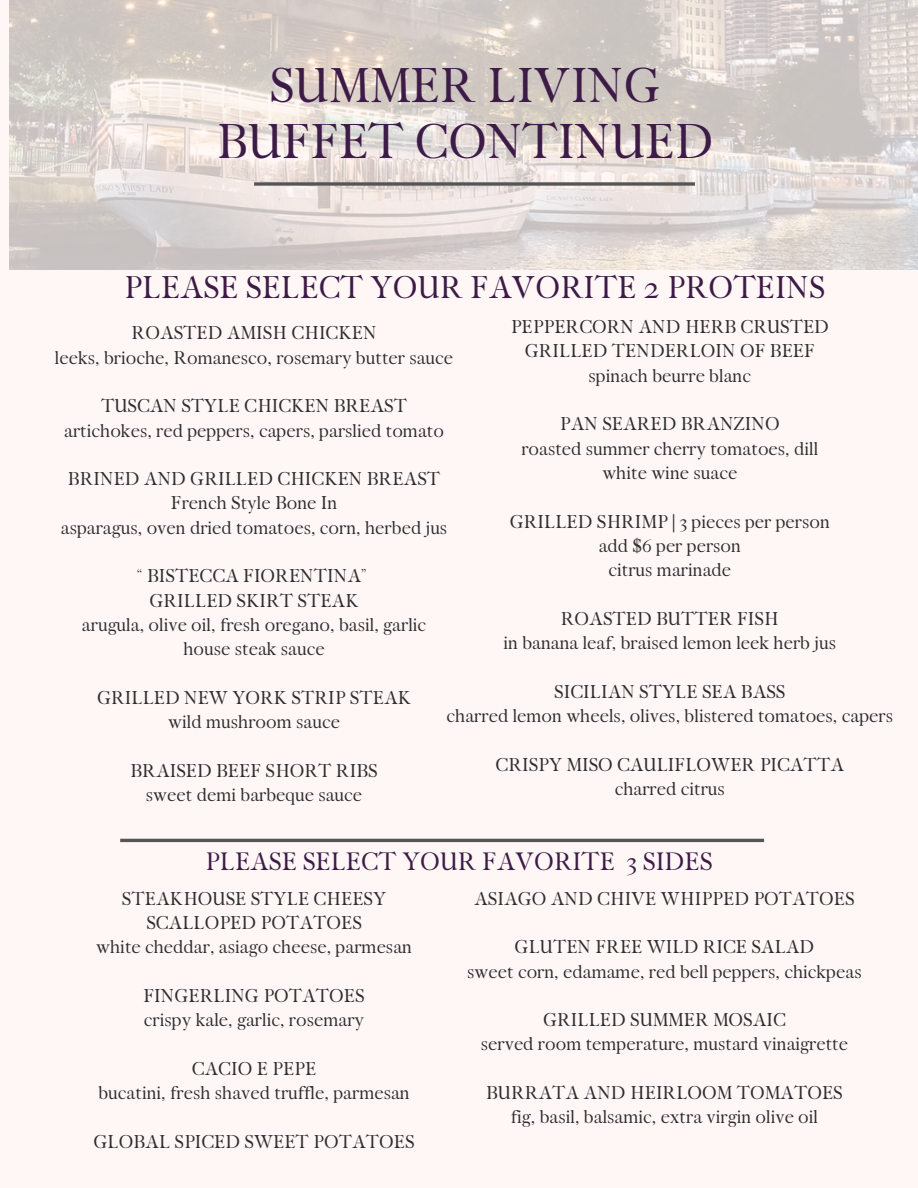
<style>
.page{position:relative;width:918px;height:1188px;background:#fff7f5}
.page>*{position:absolute;margin:0;border:0;box-sizing:border-box;transform-origin:0 0}
.t1{font:46.35px/55.2px "Faraz";color:#3d1b47;text-align:center}
.t2{font:29.85px "Faraz";color:#3d1b47}
.t3{font:23.85px "Faraz";color:#3d1b47}
.t4{font:17.7px "Faraz";color:#2e2e2e}
</style>
<div class="page">
<img style="left:9px;top:0;width:909px;height:270px">
<svg style="left:254px;top:182px;width:441px;height:4px;background:#6b6a69"></svg>
<hr style="left:120px;top:839px;width:644px;height:3px;background:#555">
<h1 class="t1" style="left:217px;top:60px;width:498px">SUMMER LIVING<br>BUFFET CONTINUED</h1>
<p class="t2" style="left:124px;top:270px;width:703px">PLEASE SELECT YOUR FAVORITE 2 PROTEINS</p>
<p class="t4" style="left:511px;top:316px;width:320px">PEPPERCORN AND HERB CRUSTED</p>
<p class="t4" style="left:525px;top:341px;width:292px">GRILLED TENDERLOIN OF BEEF</p>
<p class="t4" style="left:589px;top:365px;width:164px">spinach beurre blanc</p>
<p class="t4" style="left:560px;top:413px;width:221px">PAN SEARED BRANZINO</p>
<p class="t4" style="left:521px;top:438px;width:298px">roasted summer cherry tomatoes, dill</p>
<p class="t4" style="left:602px;top:462px;width:136px">white wine suace</p>
<p class="t4" style="left:510px;top:511px;width:322px">GRILLED SHRIMP | 3 pieces per person</p>
<p class="t4" style="left:599px;top:535px;width:144px">add $6 per person</p>
<p class="t4" style="left:608px;top:559px;width:124px">citrus marinade</p>
<p class="t4" style="left:561px;top:608px;width:219px">ROASTED BUTTER FISH</p>
<p class="t4" style="left:504px;top:632px;width:334px">in banana leaf, braised lemon leek herb jus</p>
<p class="t4" style="left:554px;top:681px;width:233px">SICILIAN STYLE SEA BASS</p>
<p class="t4" style="left:447px;top:705px;width:448px">charred lemon wheels, olives, blistered tomatoes, capers</p>
<h4 class="t4" style="left:496px;top:754px;width:350px">CRISPY MISO CAULIFLOWER PICATTA</h4>
<h3 class="t4" style="left:615px;top:778px;width:112px">charred citrus</h3>
<h2 class="t4" style="left:132px;top:322px;width:246px">ROASTED AMISH CHICKEN</h2>
<p class="t4" style="left:55px;top:347px;width:400px">leeks, brioche, Romanesco, rosemary butter sauce</p>
<p class="t4" style="left:101px;top:395px;width:307px">TUSCAN STYLE CHICKEN BREAST</p>
<p class="t4" style="left:64px;top:420px;width:381px">artichokes, red peppers, capers, parslied tomato</p>
<p class="t4" style="left:68px;top:468px;width:374px">BRINED AND GRILLED CHICKEN BREAST</p>
<p class="t4" style="left:171px;top:493px;width:168px">French Style Bone In</p>
<p class="t4" style="left:61px;top:517px;width:388px">asparagus, oven dried tomatoes, corn, herbed jus</p>
<p class="t4" style="left:137px;top:565px;width:235px">“BISTECCA FIORENTINA”</p>
<p class="t4" style="left:149px;top:590px;width:211px">GRILLED SKIRT STEAK</p>
<p class="t4" style="left:82px;top:614px;width:346px">arugula, olive oil, fresh oregano, basil, garlic</p>
<p class="t4" style="left:183px;top:638px;width:143px">house steak sauce</p>
<p class="t4" style="left:97px;top:687px;width:316px">GRILLED NEW YORK STRIP STEAK</p>
<p class="t4" style="left:168px;top:711px;width:173px">wild mushroom sauce</p>
<p class="t4" style="left:131px;top:760px;width:249px">BRAISED BEEF SHORT RIBS</p>
<p class="t4" style="left:146px;top:784px;width:218px">sweet demi barbeque sauce</p>
<p class="t3" style="left:205px;top:847px;width:509px">PLEASE SELECT YOUR FAVORITE 3 SIDES</p>
<p class="t4" style="left:122px;top:888px;width:266px">STEAKHOUSE STYLE CHEESY</p>
<p class="t4" style="left:146px;top:912px;width:217px">SCALLOPED POTATOES</p>
<p class="t4" style="left:96px;top:936px;width:317px">white cheddar, asiago cheese, parmesan</p>
<p class="t4" style="left:144px;top:985px;width:223px">FINGERLING POTATOES</p>
<p class="t4" style="left:144px;top:1009px;width:222px">crispy kale, garlic, rosemary</p>
<p class="t4" style="left:192px;top:1058px;width:126px">CACIO E PEPE</p>
<p class="t4" style="left:98px;top:1082px;width:313px">bucatini, fresh shaved truffle, parmesan</p>
<p class="t4" style="left:94px;top:1131px;width:323px">GLOBAL SPICED SWEET POTATOES</p>
<h4 class="t4" style="left:474px;top:888px;width:382px">ASIAGO AND CHIVE WHIPPED POTATOES</h4>
<p class="t4" style="left:515px;top:936px;width:301px">GLUTEN FREE WILD RICE SALAD</p>
<p class="t4" style="left:467px;top:961px;width:396px">sweet corn, edamame, red bell peppers, chickpeas</p>
<p class="t4" style="left:543px;top:1009px;width:244px">GRILLED SUMMER MOSAIC</p>
<p class="t4" style="left:481px;top:1034px;width:369px">served room temperature, mustard vinaigrette</p>
<p class="t4" style="left:486px;top:1082px;width:358px">BURRATA AND HEIRLOOM TOMATOES</p>
<p class="t4" style="left:511px;top:1107px;width:309px">fig, basil, balsamic, extra virgin olive oil</p>
</div>
